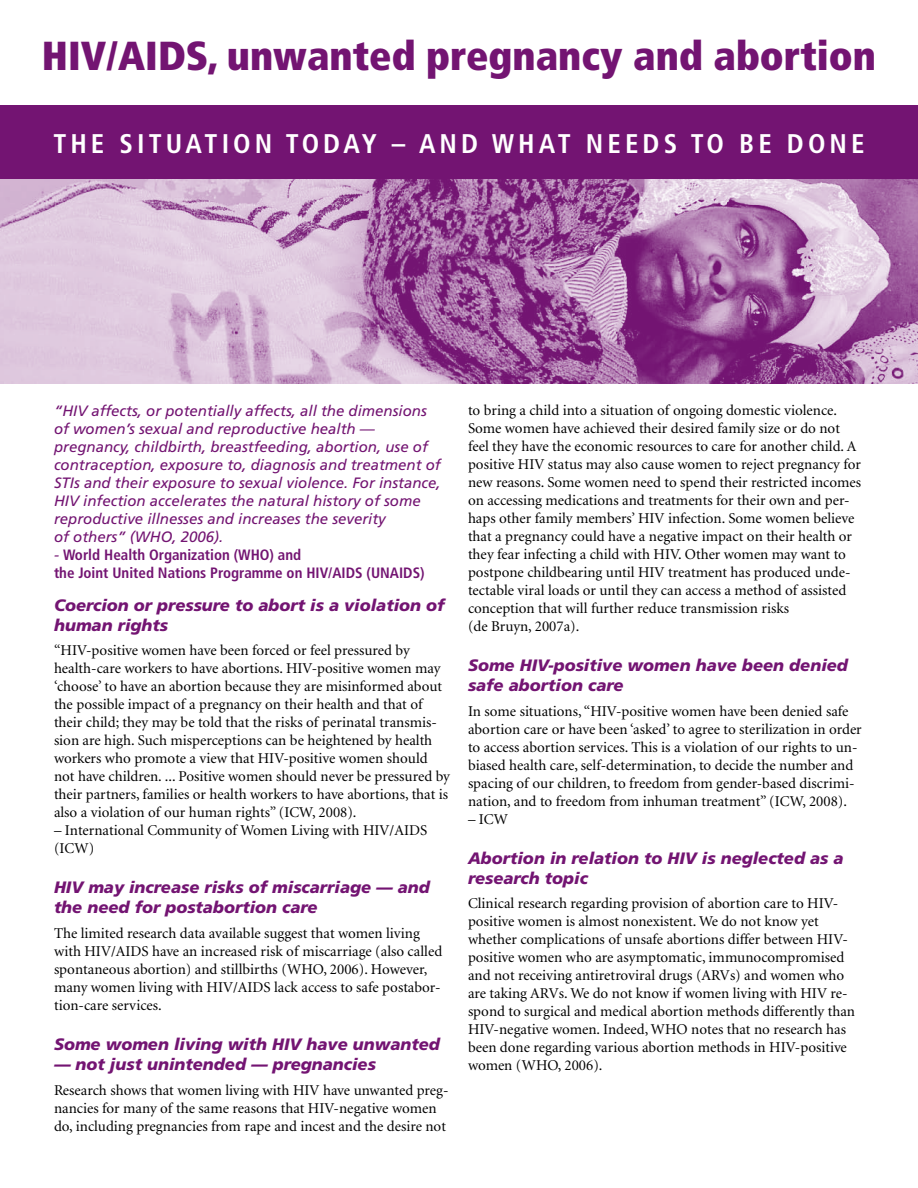
<style>
.page{position:relative;width:918px;height:1188px;background:#fff}
.page>*{position:absolute;margin:0;border:0;box-sizing:border-box;transform-origin:0 0}
.t1{font:900 condensed 40.5px "Frutiger";color:#731472}
.t2{font:700 condensed 27px "Frutiger";letter-spacing:.15em;color:#fff}
.t3{font:italic 900 16.5px/19.8px "Frutiger";color:#731472}
.t4{font:15px/18px "Minion";color:#000}
.t5{font:italic 15px/18px "Frutiger";color:#731472}
.t6{font:700 condensed 15px/18px "Frutiger";color:#731472}
.s1{font-weight:400;font-style:italic;font-stretch:normal}
</style>
<div class="page">
<img style="left:0;top:179px;width:918px;height:205px">
<div style="left:0;top:105px;width:918px;height:74px;background:#731472"></div>
<h1 class="t1" style="left:42px;top:31px;width:836px">HIV/AIDS, unwanted pregnancy and abortion</h1>
<h2 class="t2" style="left:53px;top:127px;width:813px">THE SITUATION TODAY – AND WHAT NEEDS TO BE DONE</h2>
<p class="t5" style="left:54px;top:401px;width:388px">“HIV affects, or potentially affects, all the dimensions of women’s sexual and reproductive health — pregnancy, childbirth, breastfeeding, abortion, use of contraception, exposure to, diagnosis and treatment of STIs and their exposure to sexual violence. For instance, HIV infection accelerates the natural history of some reproductive illnesses and increases the severity<br>of others” (WHO, 2006).</p>
<p class="t6" style="left:54px;top:545px;width:372px"><span class="s1">-</span> World Health Organization (WHO) and<br>the Joint United Nations Programme on HIV/AIDS (UNAIDS)</p>
<p class="t3" style="left:54px;top:595px;width:392px">Coercion or pressure to abort is a violation of human rights</p>
<p class="t4" style="left:54px;top:642px;width:397px">“HIV-positive women have been forced or feel pressured by health-care workers to have abortions. HIV-positive women may ‘choose’ to have an abortion because they are misinformed about the possible impact of a pregnancy on their health and that of their child; they may be told that the risks of perinatal transmis&shy;sion are high. Such misperceptions can be heightened by health workers who promote a view that HIV-positive women should not have children. ... Positive women should never be pressured by their partners, families or health workers to have abortions, that is also a violation of our human rights” (ICW, 2008).</p>
<p class="t4" style="left:54px;top:822px;width:375px">– International Community of Women Living with HIV/AIDS (ICW)</p>
<p class="t3" style="left:54px;top:878px;width:377px">HIV may increase risks of miscarriage — and the need for postabortion care</p>
<p class="t4" style="left:54px;top:925px;width:390px">The limited research data available suggest that women living with HIV/AIDS have an increased risk of miscarriage (also called spontaneous abortion) and stillbirths (WHO, 2006). However, many women living with HIV/AIDS lack access to safe postabor&shy;tion-care services.</p>
<p class="t3" style="left:54px;top:1034px;width:387px">Some women living with HIV have unwanted</p>
<p class="t3" style="left:54px;top:1054px;width:323px">— not just unintended — pregnancies</p>
<p class="t4" style="left:54px;top:1081px;width:396px">Research shows that women living with HIV have unwanted preg&shy;nancies for many of the same reasons that HIV-negative women do, including pregnancies from rape and incest and the desire not</p>
<p class="t4" style="left:468px;top:402px;width:395px">to bring a child into a situation of ongoing domestic violence.<br>Some women have achieved their desired family size or do not feel they have the economic resources to care for another child. A positive HIV status may also cause women to reject pregnancy for new reasons. Some women need to spend their restricted incomes on accessing medications and treatments for their own and per&shy;haps other family members’ HIV infection. Some women believe that a pregnancy could have a negative impact on their health or they fear infecting a child with HIV. Other women may want to postpone childbearing until HIV treatment has produced unde&shy;tectable viral loads or until they can access a method of assisted conception that will further reduce transmission risks<br>(de Bruyn, 2007a).</p>
<p class="t3" style="left:468px;top:655px;width:381px">Some HIV-positive women have been denied safe abortion care</p>
<p class="t4" style="left:468px;top:703px;width:395px">In some situations, “HIV-positive women have been denied safe abortion care or have been ‘asked’ to agree to sterilization in order to access abortion services. This is a violation of our rights to un&shy;biased health care, self-determination, to decide the number and spacing of our children, to freedom from gender-based discrimi&shy;nation, and to freedom from inhuman treatment” (ICW, 2008).</p>
<p class="t4" style="left:468px;top:811px;width:42px">– ICW</p>
<p class="t3" style="left:468px;top:848px;width:377px">Abortion in relation to HIV is neglected as a research topic</p>
<p class="t4" style="left:468px;top:895px;width:389px">Clinical research regarding provision of abortion care to HIV&shy;positive women is almost nonexistent. We do not know yet whether complications of unsafe abortions differ between HIV&shy;positive women who are asymptomatic, immunocompromised and not receiving antiretroviral drugs (ARVs) and women who are taking ARVs. We do not know if women living with HIV re&shy;spond to surgical and medical abortion methods differently than HIV-negative women. Indeed, WHO notes that no research has been done regarding various abortion methods in HIV-positive women (WHO, 2006).</p>
</div>
